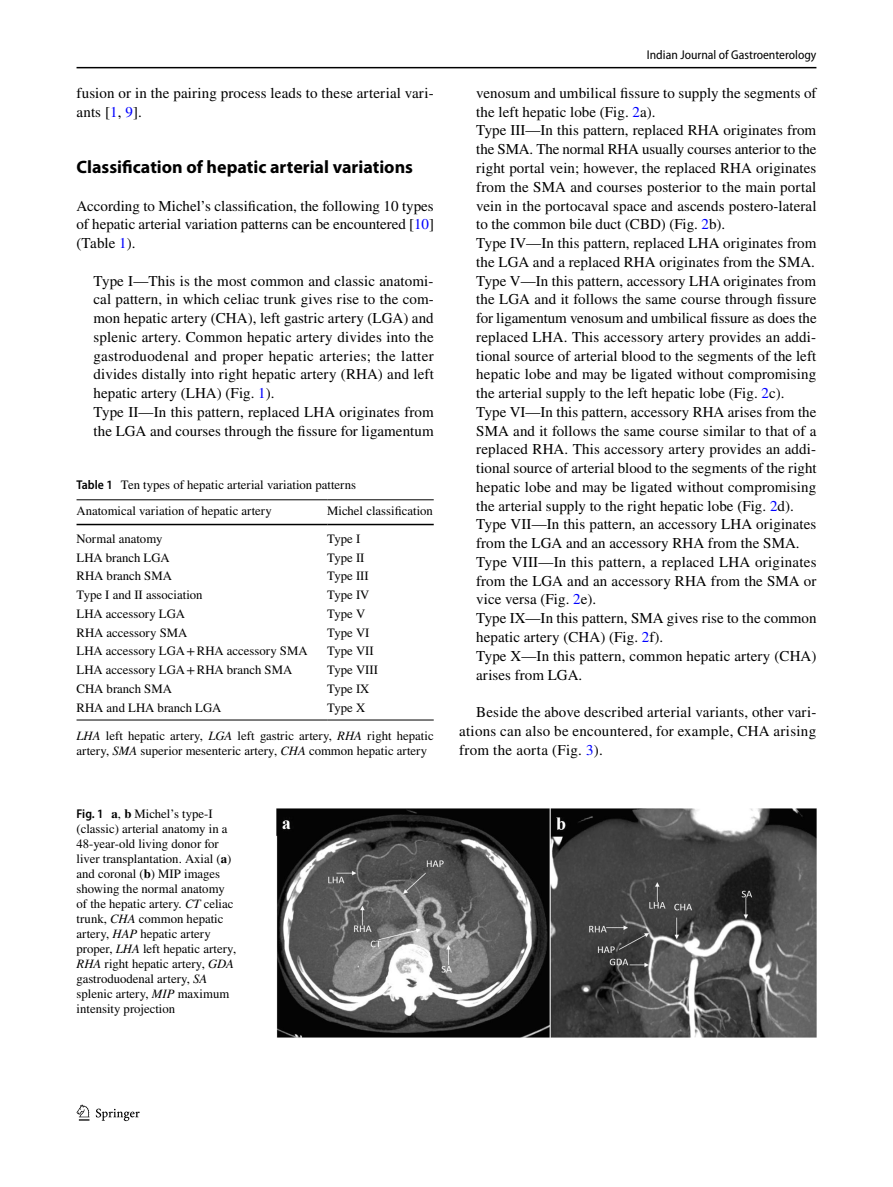
<style>
.page{position:relative;width:893px;height:1187px;background:#fff}
.page>*{position:absolute;margin:0;border:0;box-sizing:border-box;transform-origin:0 0}
.t1{font:700 18px "Myriad Pro";color:#000}
.t2{font:15px/18.8px "STIX";letter-spacing:.005em;color:#000}
.t3{font:12.75px/15px "STIX";color:#000}
.t4{font:semi-condensed 12.75px "Myriad Pro";color:#000}
.s1{color:#00f}
.s2{font-family:"Myriad Pro";font-weight:600;font-stretch:semi-condensed}
.s3{font-style:italic}
.s4{font-weight:700}
</style>
<div class="page">
<hr style="left:77px;top:67px;width:739px;height:1px;background:#000">
<svg style="left:77px;top:1104px;width:12px;height:16px"></svg>
<svg style="left:96px;top:1108px;width:44px;height:12px"></svg>
<hr style="left:77px;top:499px;width:250px;height:1px;background:#000">
<hr style="left:77px;top:523px;width:250px;height:2px;background:#000">
<hr style="left:327px;top:499px;width:107px;height:1px;background:#000">
<hr style="left:327px;top:523px;width:107px;height:2px;background:#000">
<hr style="left:77px;top:719px;width:250px;height:1px;background:#000">
<hr style="left:327px;top:719px;width:107px;height:1px;background:#000">
<img style="left:276px;top:808px;width:540px;height:229px">
<p class="t2" style="left:77px;top:84px;width:359px">fusion or in the pairing process leads to these arterial vari&shy;ants [<span class="s1">1</span>, <span class="s1">9</span>].</p>
<p class="t1" style="left:77px;top:155px;width:338px">Classification of hepatic arterial variations</p>
<p class="t2" style="left:77px;top:197px;width:359px;text-align:justify">According to Michel’s classification, the following 10 types of hepatic arterial variation patterns can be encountered [<span class="s1">10</span>] (Table <span class="s1">1</span>).</p>
<p class="t2" style="left:94px;top:272px;width:342px">Type I—This is the most common and classic anatomi&shy;cal pattern, in which celiac trunk gives rise to the com&shy;mon hepatic artery (CHA), left gastric artery (LGA) and splenic artery. Common hepatic artery divides into the gastroduodenal and proper hepatic arteries; the latter divides distally into right hepatic artery (RHA) and left hepatic artery (LHA) (Fig. <span class="s1">1</span>).<br>Type II—In this pattern, replaced LHA originates from the LGA and courses through the fissure for ligamentum</p>
<p class="t3" style="left:77px;top:478px;width:281px"><span class="s2">Table 1</span> Ten types of hepatic arterial variation patterns</p>
<p class="t3" style="left:77px;top:504px;width:197px">Anatomical variation of hepatic artery</p>
<p class="t3" style="left:327px;top:504px;width:107px">Michel classification</p>
<p class="t3" style="left:77px;top:532px;width:87px">Normal anatomy</p>
<p class="t3" style="left:327px;top:532px;width:35px">Type I</p>
<p class="t3" style="left:77px;top:550px;width:95px">LHA branch LGA</p>
<p class="t3" style="left:327px;top:550px;width:39px">Type II</p>
<p class="t3" style="left:77px;top:569px;width:97px">RHA branch SMA</p>
<p class="t3" style="left:327px;top:569px;width:43px">Type III</p>
<p class="t3" style="left:77px;top:588px;width:128px">Type I and II association</p>
<p class="t3" style="left:327px;top:588px;width:44px">Type IV</p>
<p class="t3" style="left:77px;top:607px;width:110px">LHA accessory LGA</p>
<p class="t3" style="left:327px;top:607px;width:39px">Type V</p>
<p class="t3" style="left:77px;top:625px;width:112px">RHA accessory SMA</p>
<p class="t3" style="left:327px;top:625px;width:44px">Type VI</p>
<p class="t3" style="left:77px;top:644px;width:233px">LHA accessory LGA+RHA accessory SMA</p>
<p class="t3" style="left:327px;top:644px;width:48px">Type VII</p>
<p class="t3" style="left:77px;top:663px;width:217px">LHA accessory LGA+RHA branch SMA</p>
<p class="t3" style="left:327px;top:663px;width:52px">Type VIII</p>
<p class="t3" style="left:77px;top:681px;width:97px">CHA branch SMA</p>
<p class="t3" style="left:327px;top:681px;width:44px">Type IX</p>
<p class="t3" style="left:77px;top:700px;width:146px">RHA and LHA branch LGA</p>
<p class="t3" style="left:327px;top:700px;width:39px">Type X</p>
<p class="t3" style="left:77px;top:728px;width:359px"><span class="s3">LHA</span> left hepatic artery, <span class="s3">LGA</span> left gastric artery, <span class="s3">RHA</span> right hepatic artery, <span class="s3">SMA</span> superior mesenteric artery, <span class="s3">CHA</span> common hepatic artery</p>
<p class="t3" style="left:77px;top:807px;width:161px"><span class="s2">Fig. 1</span> <span class="s4">a</span>, <span class="s4">b</span> Michel’s type-I (classic) arterial anatomy in a<br>48-year-old living donor for liver transplantation. Axial (<span class="s4">a</span>) and coronal (<span class="s4">b</span>) MIP images showing the normal anatomy of the hepatic artery. <span class="s3">CT</span> celiac trunk, <span class="s3">CHA</span> common hepatic artery, <span class="s3">HAP</span> hepatic artery proper, <span class="s3">LHA</span> left hepatic artery,<br><span class="s3">RHA</span> right hepatic artery, <span class="s3">GDA </span>gastroduodenal artery, <span class="s3">SA </span>splenic artery, <span class="s3">MIP</span> maximum intensity projection</p>
<p class="t4" style="left:647px;top:48px;width:171px">Indian Journal of Gastroenterology</p>
<p class="t2" style="left:476px;top:84px;width:342px">venosum and umbilical fissure to supply the segments of the left hepatic lobe (Fig. <span class="s1">2</span>a).<br>Type III—In this pattern, replaced RHA originates from the SMA. The normal RHA usually courses anterior to the right portal vein; however, the replaced RHA originates from the SMA and courses posterior to the main portal vein in the portocaval space and ascends postero-lateral to the common bile duct (CBD) (Fig. <span class="s1">2</span>b).<br>Type IV—In this pattern, replaced LHA originates from the LGA and a replaced RHA originates from the SMA.<br>Type V—In this pattern, accessory LHA originates from the LGA and it follows the same course through fissure for ligamentum venosum and umbilical fissure as does the replaced LHA. This accessory artery provides an addi&shy;tional source of arterial blood to the segments of the left hepatic lobe and may be ligated without compromising the arterial supply to the left hepatic lobe (Fig. <span class="s1">2</span>c).<br>Type VI—In this pattern, accessory RHA arises from the SMA and it follows the same course similar to that of a replaced RHA. This accessory artery provides an addi&shy;tional source of arterial blood to the segments of the right hepatic lobe and may be ligated without compromising the arterial supply to the right hepatic lobe (Fig. <span class="s1">2</span>d).<br>Type VII—In this pattern, an accessory LHA originates from the LGA and an accessory RHA from the SMA.<br>Type VIII—In this pattern, a replaced LHA originates from the LGA and an accessory RHA from the SMA or vice versa (Fig. <span class="s1">2</span>e).<br>Type IX—In this pattern, SMA gives rise to the common hepatic artery (CHA) (Fig. <span class="s1">2</span>f).<br>Type X—In this pattern, common hepatic artery (CHA) arises from LGA.</p>
<p class="t2" style="left:459px;top:703px;width:359px;text-align:justify;text-indent:17px">Beside the above described arterial variants, other vari&shy;ations can also be encountered, for example, CHA arising from the aorta (Fig. <span class="s1">3</span>).</p>
</div>
